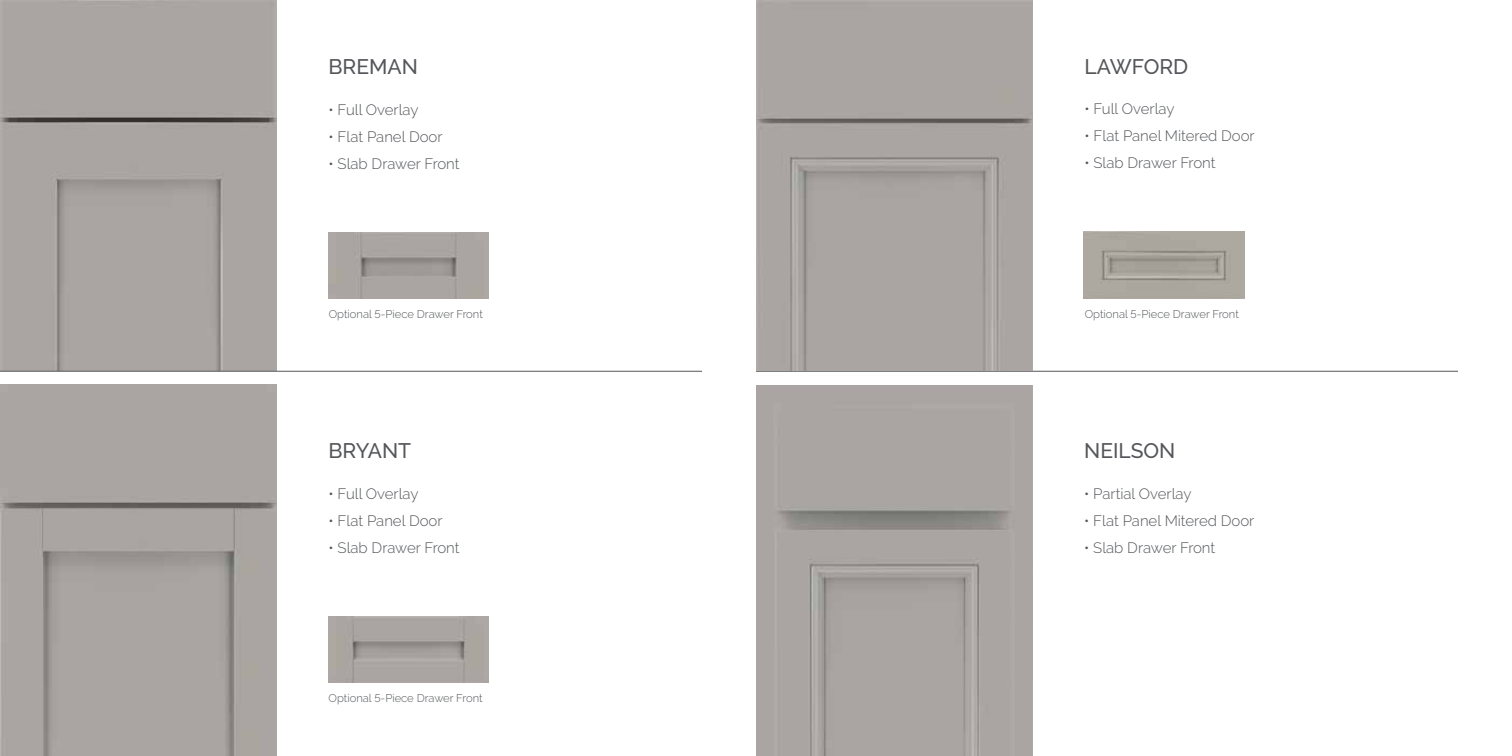
<style>
.page{position:relative;width:1512px;height:756px;background:#fff}
.page>*{position:absolute;margin:0;border:0;box-sizing:border-box;transform-origin:0 0}
.t1{font:500 21px "Raleway";color:#54565a}
.t2{font:300 15px "Raleway";color:#54565a}
.t3{font:300 11.25px "Raleway";color:#54565a}
</style>
<div class="page">
<div style="left:0;top:0;width:277px;height:371px;background:#aaa5a2"></div>
<hr style="left:0;top:371px;width:702px;height:1px;background:#54565a">
<hr style="left:756px;top:371px;width:702px;height:1px;background:#54565a">
<img style="left:328px;top:232px;width:161px;height:67px">
<img style="left:0;top:384px;width:277px;height:372px">
<img style="left:328px;top:617px;width:160px;height:66px">
<img style="left:756px;top:385px;width:277px;height:371px">
<img style="left:1084px;top:231px;width:160px;height:68px">
<img style="left:756px;top:0;width:277px;height:371px">
<h1 class="t1" style="left:329px;top:55px;width:91px">BREMAN</h1>
<p class="t2" style="left:329px;top:101px;width:92px">• Full Overlay</p>
<p class="t2" style="left:329px;top:128px;width:116px">• Flat Panel Door</p>
<p class="t2" style="left:329px;top:155px;width:133px">• Slab Drawer Front</p>
<h1 class="t1" style="left:1085px;top:54px;width:105px">LAWFORD</h1>
<p class="t2" style="left:1085px;top:100px;width:92px">• Full Overlay</p>
<p class="t2" style="left:1085px;top:127px;width:172px">• Flat Panel Mitered Door</p>
<p class="t2" style="left:1085px;top:154px;width:133px">• Slab Drawer Front</p>
<p class="t3" style="left:329px;top:308px;width:156px">Optional 5-Piece Drawer Front</p>
<p class="t3" style="left:1085px;top:308px;width:156px">Optional 5-Piece Drawer Front</p>
<h1 class="t1" style="left:329px;top:439px;width:84px">BRYANT</h1>
<p class="t2" style="left:329px;top:485px;width:92px">• Full Overlay</p>
<p class="t2" style="left:329px;top:512px;width:116px">• Flat Panel Door</p>
<p class="t2" style="left:329px;top:539px;width:133px">• Slab Drawer Front</p>
<p class="t3" style="left:329px;top:691px;width:156px">Optional 5-Piece Drawer Front</p>
<h1 class="t1" style="left:1084px;top:439px;width:93px">NEILSON</h1>
<p class="t2" style="left:1084px;top:485px;width:109px">• Partial Overlay</p>
<p class="t2" style="left:1084px;top:512px;width:172px">• Flat Panel Mitered Door</p>
<p class="t2" style="left:1084px;top:539px;width:133px">• Slab Drawer Front</p>
</div>
